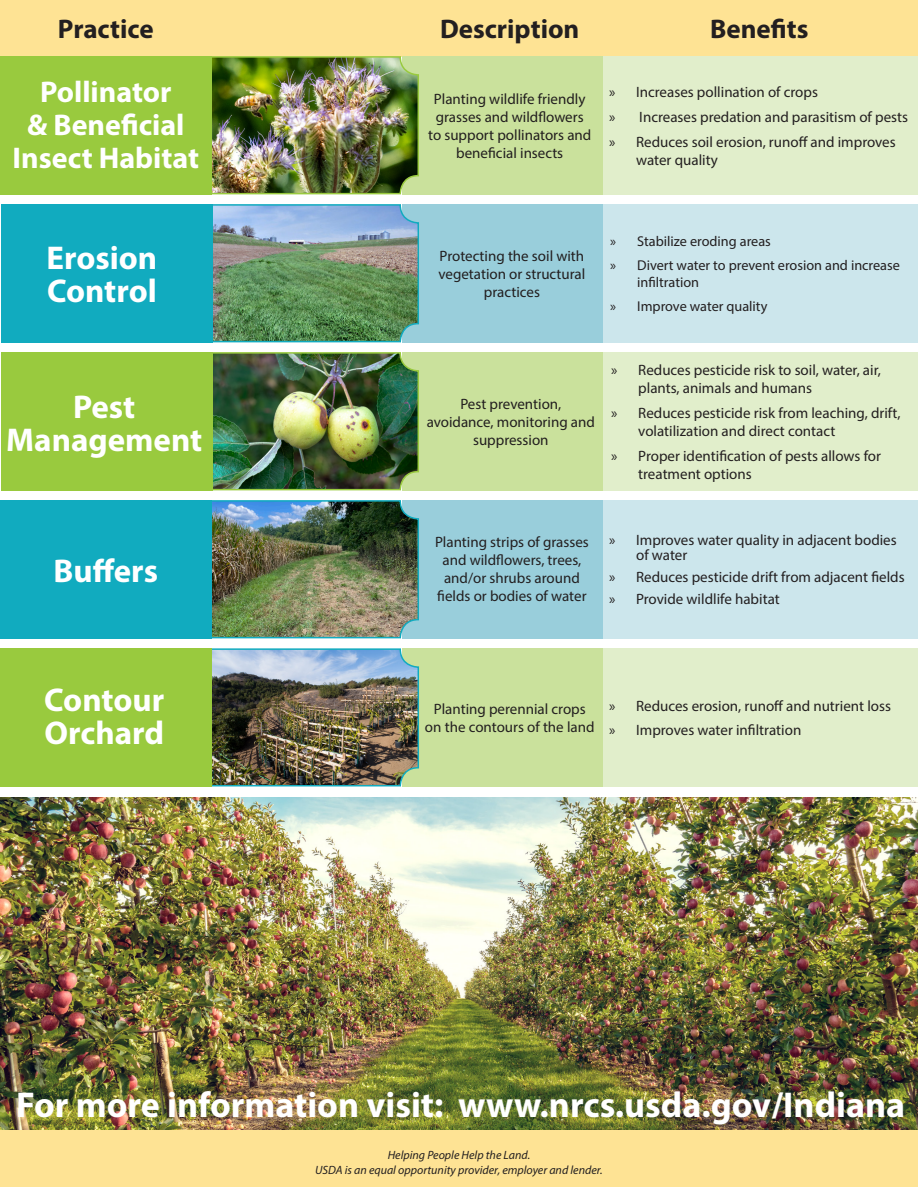
<style>
.page{position:relative;width:918px;height:1188px;background:#fff}
.page>*{position:absolute;margin:0;border:0;box-sizing:border-box;transform-origin:0 0}
.t1{font:700 36px "Myriad Pro";color:#fff}
.Pa1{font:700 33px/33px "Myriad Pro";color:#fff;text-align:center}
.Default{font:700 30px/33px "Myriad Pro";color:#fff;text-align:center}
.t2{font:700 27px "Myriad Pro";color:#231f20}
.t3{font:15px/18px "Myriad Pro";color:#231f20}
.Pa1-2{font:15px/18px "Myriad Pro";color:#221e1f;text-align:center}
.Default-2{font:15px/18px "Myriad Pro";color:#221e1f;text-align:center}
.t4{font:14.25px/17.1px "Myriad Pro";color:#231f20}
.t5{font:13.5px "Myriad Pro";color:#231f20}
.t6{font:italic 12px "Myriad Pro";color:#231f20}
</style>
<div class="page">
<img style="left:0;top:797px;width:918px;height:333px">
<div style="left:1px;top:0;width:917px;height:57px;background:#fee394"></div>
<div style="left:0;top:1130px;width:917px;height:57px;background:#fee394"></div>
<div style="left:603px;top:500px;width:315px;height:138px;background:#cce6ec"></div>
<div style="left:402px;top:500px;width:201px;height:138px;background:#99cedb"></div>
<img style="left:200px;top:500px;width:220px;height:139px">
<div style="left:0;top:500px;width:212px;height:138px;background:#11abbf"></div>
<div style="left:603px;top:56px;width:315px;height:138px;background:#e1eecb"></div>
<div style="left:402px;top:56px;width:201px;height:138px;background:#cae19c"></div>
<img style="left:200px;top:56px;width:220px;height:139px">
<div style="left:0;top:56px;width:212px;height:138px;background:#99ca3e"></div>
<div style="left:603px;top:204px;width:315px;height:138px;background:#cce6ec"></div>
<div style="left:402px;top:204px;width:201px;height:138px;background:#99cedb"></div>
<img style="left:200px;top:204px;width:220px;height:139px">
<div style="left:1px;top:204px;width:212px;height:138px;background:#11abbf"></div>
<div style="left:603px;top:352px;width:315px;height:138px;background:#e1eecb"></div>
<div style="left:402px;top:352px;width:201px;height:138px;background:#cae19c"></div>
<img style="left:200px;top:352px;width:220px;height:139px">
<div style="left:1px;top:352px;width:212px;height:138px;background:#99ca3e"></div>
<div style="left:603px;top:648px;width:315px;height:138px;background:#e1eecb"></div>
<div style="left:402px;top:648px;width:201px;height:138px;background:#cae19c"></div>
<img style="left:200px;top:648px;width:220px;height:139px">
<div style="left:0;top:648px;width:212px;height:138px;background:#99ca3e"></div>
<p class="t2" style="left:58px;top:12px;width:97px">Practice</p>
<p class="t2" style="left:440px;top:12px;width:141px">Description</p>
<p class="t2" style="left:710px;top:12px;width:100px">Benefits</p>
<p class="Default" style="left:13px;top:75px;width:188px">Pollinator<br>&amp; Beneficial<br>Insect Habitat</p>
<p class="Pa1-2" style="left:428px;top:90px;width:165px">Planting wildlife friendly grasses and wildflowers to support pollinators and beneficial insects</p>
<p class="t3" style="left:609px;top:83px;width:210px">» Increases pollination of crops</p>
<p class="t3" style="left:609px;top:108px;width:300px">» Increases predation and parasitism of pests</p>
<p class="t3" style="left:636px;top:132px;width:261px;text-indent:-27px">» Reduces soil erosion, runoff and improves water quality</p>
<p class="Pa1" style="left:47px;top:240px;width:112px">Erosion</p>
<p class="Pa1" style="left:47px;top:273px;width:111px">Control</p>
<p class="Default-2" style="left:438px;top:247px;width:148px">Protecting the soil with vegetation or structural practices</p>
<p class="t4" style="left:610px;top:233px;width:162px">» Stabilize eroding areas</p>
<p class="t4" style="left:637px;top:257px;width:264px;text-indent:-27px">» Divert water to prevent erosion and increase infiltration</p>
<p class="t4" style="left:610px;top:297px;width:159px">» Improve water quality</p>
<p class="Pa1" style="left:6px;top:389px;width:197px">Pest<br>Management</p>
<p class="Pa1-2" style="left:427px;top:394px;width:170px">Pest prevention, avoidance, monitoring and suppression</p>
<p class="t3" style="left:638px;top:361px;width:244px;text-indent:-27px">» Reduces pesticide risk to soil, water, air, plants, animals and humans</p>
<p class="t3" style="left:638px;top:404px;width:264px;text-indent:-27px">» Reduces pesticide risk from leaching, drift, volatilization and direct contact</p>
<p class="t3" style="left:638px;top:446px;width:244px;text-indent:-27px">» Proper identification of pests allows for treatment options</p>
<p class="Pa1" style="left:54px;top:553px;width:106px">Buffers</p>
<p class="Pa1" style="left:44px;top:682px;width:121px;text-align:left">Contour<br>Orchard</p>
<p class="t3" style="left:435px;top:533px;width:155px;text-align:center">Planting strips of grasses and wildflowers, trees, and/or shrubs around fields or bodies of water</p>
<p class="t3" style="left:636px;top:533px;width:262px;line-height:15px;text-indent:-27px">» Improves water quality in adjacent bodies of water</p>
<p class="t5" style="left:429px;top:533px;width:166px">Planting trees where needed.</p>
<p class="t3" style="left:609px;top:568px;width:297px">» Reduces pesticide drift from adjacent fields</p>
<p class="t3" style="left:609px;top:590px;width:172px">» Provide wildlife habitat</p>
<p class="t3" style="left:425px;top:700px;width:171px;text-align:center">Planting perennial crops on the contours of the land</p>
<p class="t3" style="left:609px;top:696px;width:283px">» Reduces erosion, runoff and nutrient loss</p>
<p class="t3" style="left:609px;top:721px;width:194px">» Improves water infiltration</p>
<p class="t1" style="left:16px;top:1082px;width:891px">For more information visit: www.nrcs.usda.gov/Indiana</p>
<p class="t6" style="left:388px;top:1148px;width:144px">Helping People Help the Land.</p>
<p class="t6" style="left:315px;top:1162px;width:289px">USDA is an equal opportunity provider, employer and lender.</p>
</div>
